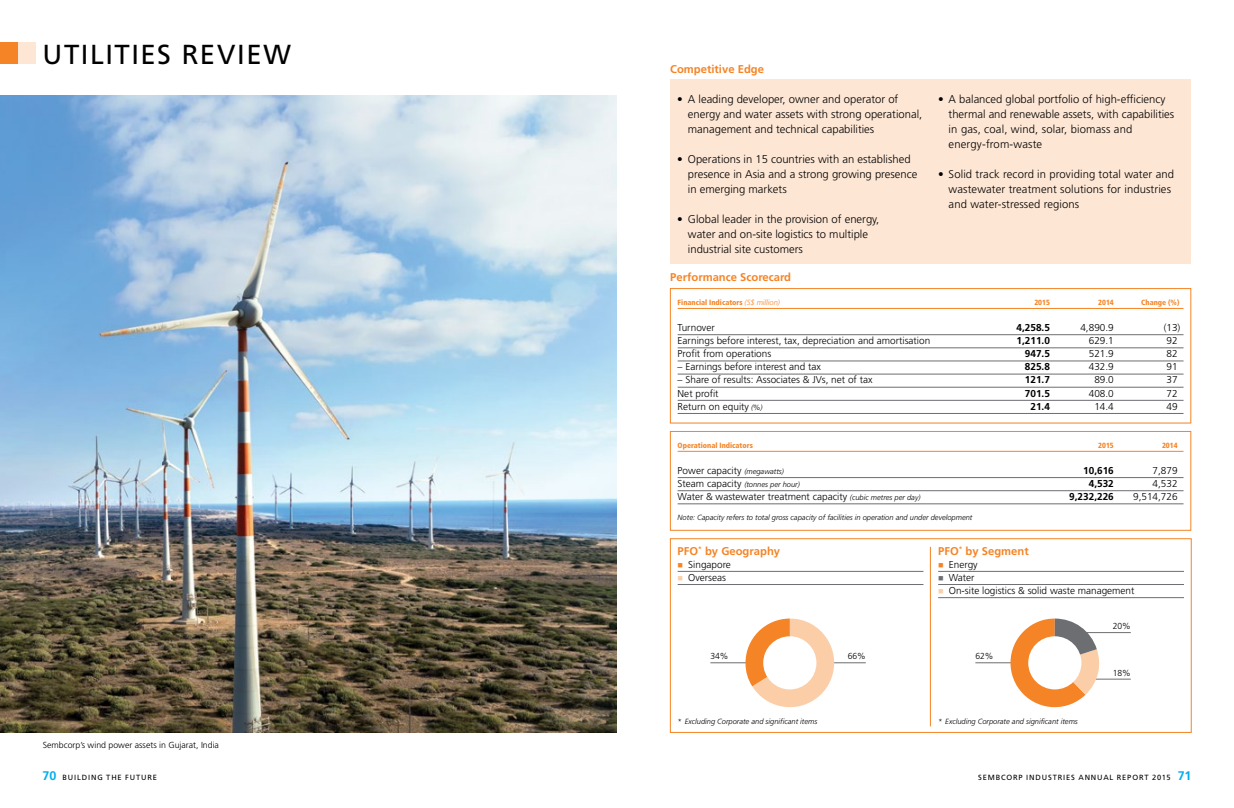
<style>
.page{position:relative;width:1234px;height:808px;background:#fff}
.page>*{position:absolute;margin:0;border:0;box-sizing:border-box;transform-origin:0 0}
.t1{font:27.5px "Frutiger";letter-spacing:.06em;color:#000}
.t2{font:300 11.25px/15px "Frutiger";color:#000}
.t3{font:700 11.25px "Frutiger";color:#f58426}
.t4{font:300 10px "Frutiger";color:#000}
.t5{font:700 10px "Frutiger";color:#000}
.t6{font:300 8.75px "Frutiger";color:#000}
.t7{font:italic 300 7.5px "Frutiger";color:#000}
.t8{font:900 condensed 7.5px "Frutiger";color:#f58426}
.t9{font:7.5px "Frutiger";letter-spacing:.115em;color:#000}
.s1{font-weight:300;font-style:italic;font-stretch:normal}
.s2{font-style:italic;font-size:7.5px}
.s3{font-style:normal;font-size:10px}
.s4{color:#f58426}
.s5{color:#fbcea8}
.s6{color:#6d6e71}
.s7{font-weight:700;font-size:12.5px;color:#00aeef}
</style>
<div class="page">
<div style="left:0;top:43px;width:18px;height:21px;background:#f58426"></div>
<div style="left:18px;top:43px;width:17px;height:21px;background:#fde6d4"></div>
<div style="left:670px;top:80px;width:520px;height:184px;background:#fde6d4"></div>
<hr style="left:677px;top:308px;width:506px;height:1px;background:#f58426">
<hr style="left:677px;top:334px;width:506px;height:1px;background:#6d6e71">
<hr style="left:677px;top:348px;width:506px;height:1px;background:#6d6e71">
<hr style="left:677px;top:361px;width:506px;height:1px;background:#6d6e71">
<hr style="left:677px;top:374px;width:506px;height:1px;background:#6d6e71">
<hr style="left:677px;top:387px;width:506px;height:1px;background:#6d6e71">
<hr style="left:677px;top:400px;width:506px;height:1px;background:#6d6e71">
<hr style="left:677px;top:413px;width:506px;height:1px;background:#6d6e71">
<div style="left:670px;top:288px;width:520px;height:135px;border:1px solid #f58426"></div>
<hr style="left:677px;top:571px;width:246px;height:1px;background:#6d6e71">
<hr style="left:677px;top:584px;width:246px;height:1px;background:#6d6e71">
<hr style="left:937px;top:571px;width:246px;height:1px;background:#6d6e71">
<hr style="left:937px;top:584px;width:246px;height:1px;background:#6d6e71">
<hr style="left:937px;top:597px;width:246px;height:1px;background:#6d6e71">
<div style="left:670px;top:538px;width:521px;height:195px;border:1px solid #f58426"></div>
<hr style="left:710px;top:662px;width:49px;height:1px;background:#6d6e71">
<hr style="left:830px;top:662px;width:35px;height:1px;background:#6d6e71">
<svg style="left:745px;top:618px;width:95px;height:90px"></svg>
<div style="left:763px;top:636px;width:53px;height:53px;background:#fff;border-radius:50%"></div>
<hr style="left:929px;top:547px;width:1px;height:179px;background:#f58426">
<hr style="left:1073px;top:632px;width:57px;height:1px;background:#6d6e71">
<hr style="left:1095px;top:679px;width:35px;height:1px;background:#6d6e71">
<hr style="left:975px;top:662px;width:49px;height:1px;background:#6d6e71">
<svg style="left:1005px;top:618px;width:96px;height:90px"></svg>
<div style="left:1027px;top:636px;width:54px;height:53px;background:#fff;border-radius:50%"></div>
<hr style="left:677px;top:451px;width:506px;height:1px;background:#f58426">
<hr style="left:677px;top:477px;width:506px;height:1px;background:#6d6e71">
<hr style="left:677px;top:490px;width:506px;height:1px;background:#6d6e71">
<hr style="left:677px;top:504px;width:506px;height:1px;background:#6d6e71">
<div style="left:670px;top:431px;width:520px;height:99px;border:1px solid #f58426"></div>
<img style="left:0;top:95px;width:617px;height:638px">
<h1 class="t1" style="left:43px;top:38px;width:250px">UTILITIES REVIEW</h1>
<p class="t6" style="left:43px;top:740px;width:178px">Sembcorp’s wind power assets in Gujarat, India</p>
<p class="t3" style="left:670px;top:62px;width:95px">Competitive Edge</p>
<p class="t2" style="left:687px;top:91px;width:236px;text-indent:-11px">• A leading developer, owner and operator of energy and water assets with strong operational, management and technical capabilities</p>
<p class="t2" style="left:687px;top:151px;width:231px;text-indent:-11px">• Operations in 15 countries with an established presence in Asia and a strong growing presence in emerging markets</p>
<p class="t2" style="left:687px;top:211px;width:193px;text-indent:-11px">• Global leader in the provision of energy, water and on-site logistics to multiple industrial site customers</p>
<p class="t3" style="left:670px;top:271px;width:122px">Performance Scorecard</p>
<p class="t2" style="left:948px;top:91px;width:227px;text-indent:-11px">• A balanced global portfolio of high-efficiency thermal and renewable assets, with capabilities in gas, coal, wind, solar, biomass and energy-from-waste</p>
<p class="t2" style="left:948px;top:166px;width:227px;text-indent:-11px">• Solid track record in providing total water and wastewater treatment solutions for industries and water-stressed regions</p>
<p class="t8" style="left:677px;top:298px;width:104px">Financial Indicators <span class="s1">(S$ million)</span></p>
<p class="t8" style="left:1034px;top:298px;width:17px">2015</p>
<p class="t8" style="left:1097px;top:298px;width:17px">2014</p>
<p class="t8" style="left:1140px;top:298px;width:40px">Change (%)</p>
<p class="t4" style="left:677px;top:322px;width:39px">Turnover</p>
<p class="t5" style="left:1016px;top:322px;width:35px">4,258.5</p>
<p class="t4" style="left:1080px;top:322px;width:35px">4,890.9</p>
<p class="t4" style="left:1163px;top:322px;width:18px">(13)</p>
<p class="t4" style="left:677px;top:335px;width:254px">Earnings before interest, tax, depreciation and amortisation</p>
<p class="t5" style="left:1016px;top:335px;width:35px">1,211.0</p>
<p class="t4" style="left:1088px;top:335px;width:27px">629.1</p>
<p class="t4" style="left:1166px;top:335px;width:13px">92</p>
<p class="t4" style="left:677px;top:348px;width:95px">Profit from operations</p>
<p class="t5" style="left:1024px;top:348px;width:27px">947.5</p>
<p class="t4" style="left:1088px;top:348px;width:27px">521.9</p>
<p class="t4" style="left:1166px;top:348px;width:13px">82</p>
<p class="t4" style="left:677px;top:361px;width:145px">– Earnings before interest and tax</p>
<p class="t5" style="left:1024px;top:361px;width:27px">825.8</p>
<p class="t4" style="left:1088px;top:361px;width:27px">432.9</p>
<p class="t4" style="left:1166px;top:361px;width:13px">91</p>
<p class="t4" style="left:677px;top:374px;width:196px">– Share of results: Associates &amp; JVs, net of tax</p>
<p class="t5" style="left:1024px;top:374px;width:27px">121.7</p>
<p class="t4" style="left:1094px;top:374px;width:21px">89.0</p>
<p class="t4" style="left:1166px;top:374px;width:13px">37</p>
<p class="t4" style="left:677px;top:387px;width:42px">Net profit</p>
<p class="t5" style="left:1024px;top:387px;width:27px">701.5</p>
<p class="t4" style="left:1088px;top:387px;width:27px">408.0</p>
<p class="t4" style="left:1166px;top:387px;width:13px">72</p>
<p class="t4" style="left:677px;top:401px;width:86px">Return on equity <span class="s2">(%)</span></p>
<p class="t5" style="left:1030px;top:400px;width:21px">21.4</p>
<p class="t4" style="left:1094px;top:401px;width:21px">14.4</p>
<p class="t4" style="left:1166px;top:401px;width:13px">49</p>
<p class="t8" style="left:677px;top:440px;width:77px">Operational Indicators</p>
<p class="t8" style="left:1097px;top:440px;width:17px">2015</p>
<p class="t8" style="left:1161px;top:440px;width:17px">2014</p>
<p class="t4" style="left:677px;top:465px;width:108px">Power capacity <span class="s2">(megawatts)</span></p>
<p class="t5" style="left:1082px;top:464px;width:32px">10,616</p>
<p class="t4" style="left:1152px;top:465px;width:27px">7,879</p>
<p class="t7" style="left:677px;top:480px;width:124px"><span class="s3">Steam capacity</span> (tonnes per hour)</p>
<p class="t5" style="left:1088px;top:478px;width:27px">4,532</p>
<p class="t4" style="left:1152px;top:478px;width:27px">4,532</p>
<p class="t4" style="left:677px;top:491px;width:244px">Water &amp; wastewater treatment capacity <span class="s2">(cubic metres per day)</span></p>
<p class="t5" style="left:1068px;top:491px;width:46px">9,232,226</p>
<p class="t4" style="left:1132px;top:491px;width:46px">9,514,726</p>
<p class="t7" style="left:677px;top:513px;width:296px">Note: Capacity refers to total gross capacity of facilities in operation and under development</p>
<p class="t3" style="left:677px;top:544px;width:104px">PFO<sup>*</sup> by Geography</p>
<p class="t4" style="left:677px;top:558px;width:55px"><span class="s4">■</span> Singapore</p>
<p class="t4" style="left:677px;top:572px;width:50px"><span class="s5">■</span> Overseas</p>
<p class="t3" style="left:937px;top:544px;width:92px">PFO<sup>*</sup> by Segment</p>
<p class="t4" style="left:937px;top:558px;width:41px"><span class="s4">■</span> Energy</p>
<p class="t4" style="left:937px;top:572px;width:38px"><span class="s6">■</span> Water</p>
<p class="t4" style="left:937px;top:585px;width:198px"><span class="s5">■</span> On-site logistics &amp; solid waste management</p>
<p class="t6" style="left:1112px;top:621px;width:20px">20%</p>
<p class="t6" style="left:710px;top:651px;width:20px">34%</p>
<p class="t6" style="left:847px;top:651px;width:20px">66%</p>
<p class="t6" style="left:975px;top:651px;width:20px">62%</p>
<p class="t6" style="left:1112px;top:668px;width:20px">18%</p>
<p class="t7" style="left:677px;top:717px;width:141px">* Excluding Corporate and significant items</p>
<p class="t7" style="left:937px;top:717px;width:141px">* Excluding Corporate and significant items</p>
<p class="t9" style="left:43px;top:773px;width:116px"><span class="s7">70</span> BUILDING THE FUTURE</p>
<p class="t9" style="left:977px;top:773px;width:215px">SEMBCORP INDUSTRIES ANNUAL REPORT 2015 <span class="s7">71</span></p>
</div>
